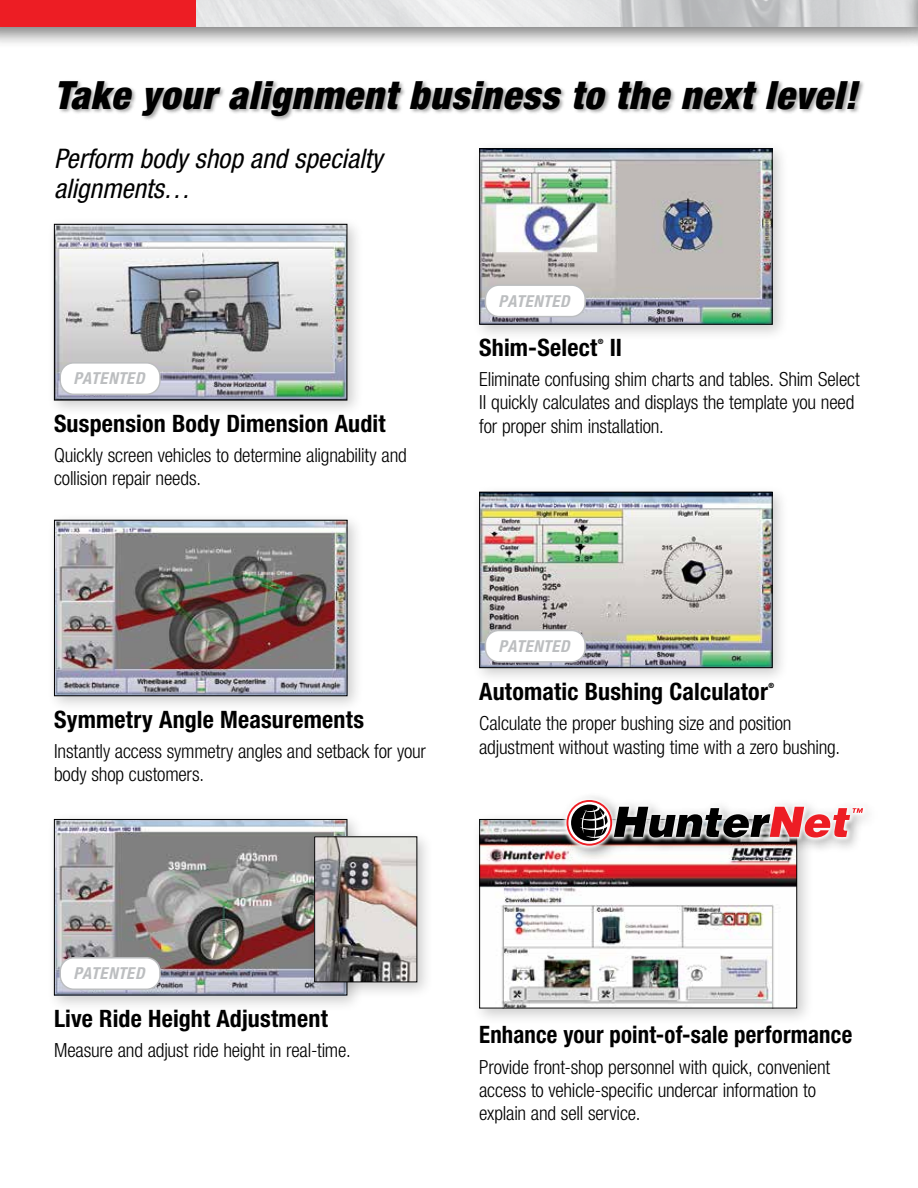
<style>
.page{position:relative;width:918px;height:1188px;background:#fff}
.page>*{position:absolute;margin:0;border:0;box-sizing:border-box;transform-origin:0 0}
.t1{font:italic 900 condensed 39px "Helvetica Neue LT Std";letter-spacing:.025em;color:#000}
.t2{font:italic condensed 27px/30px "Helvetica Neue LT Std";color:#000}
.t3{font:700 condensed 24px "Helvetica Neue LT Std";letter-spacing:.005em;color:#000}
.t4{font:700 condensed 24px "Helvetica Neue LT Std";letter-spacing:.005em;color:#000;scale:.95 1}
.t5{font:300 condensed 19.5px/23.4px "Helvetica Neue LT Std";letter-spacing:-.01em;color:#000}
.t6{font:italic 700 condensed 16.5px "Helvetica Neue LT Std";letter-spacing:.02em;color:#bcbec0}
.t7{font:700 condensed 7.2px "Helvetica Neue LT Std";color:#000}
</style>
<div class="page">
<div style="left:0;top:0;width:918px;height:49px;background:#000;opacity:.5"></div>
<img style="left:196px;top:0;width:707px;height:27px">
<div style="left:903px;top:0;width:15px;height:49px;background:#000;opacity:.5"></div>
<div style="left:0;top:0;width:196px;height:27px;background:#ed1d24"></div>
<svg style="left:917px;top:0;width:1px;height:27px"></svg>
<div style="left:57px;top:79px;width:808px;height:43px;background:#000;opacity:.35"></div>
<div style="left:47px;top:513px;width:318px;height:200px;background:#000;opacity:.2"></div>
<img style="left:56px;top:522px;width:289px;height:172px">
<div style="left:54px;top:520px;width:293px;height:176px;border:1px solid #000"></div>
<div style="left:47px;top:812px;width:317px;height:200px;background:#000;opacity:.2"></div>
<img style="left:56px;top:821px;width:289px;height:172px">
<div style="left:54px;top:819px;width:293px;height:176px;border:1px solid #000"></div>
<div style="left:47px;top:217px;width:317px;height:200px;background:#000;opacity:.2"></div>
<img style="left:56px;top:226px;width:289px;height:172px">
<div style="left:54px;top:224px;width:293px;height:176px;border:1px solid #000"></div>
<div style="left:307px;top:829px;width:127px;height:170px;background:#000;opacity:.2"></div>
<img style="left:316px;top:838px;width:99px;height:142px">
<div style="left:314px;top:836px;width:103px;height:146px;border:1px solid #000"></div>
<div style="left:472px;top:812px;width:342px;height:213px;background:#000;opacity:.2"></div>
<img style="left:481px;top:821px;width:314px;height:185px">
<div style="left:479px;top:819px;width:318px;height:189px;border:1px solid #000"></div>
<div style="left:559px;top:792px;width:320px;height:70px;background:#000;opacity:.5"></div>
<svg style="left:561px;top:795px;width:307px;height:56px"></svg>
<svg style="left:567px;top:800px;width:296px;height:46px"></svg>
<div style="left:472px;top:141px;width:318px;height:201px;background:#000;opacity:.2"></div>
<img style="left:481px;top:150px;width:290px;height:173px">
<div style="left:479px;top:148px;width:294px;height:177px;border:1px solid #000"></div>
<div style="left:472px;top:485px;width:318px;height:200px;background:#000;opacity:.2"></div>
<img style="left:481px;top:494px;width:290px;height:172px">
<div style="left:479px;top:492px;width:294px;height:176px;border:1px solid #000"></div>
<div style="left:485px;top:630px;width:100px;height:32px;background:#fff;border-radius:14px"></div>
<div style="left:485px;top:630px;width:101px;height:33px;border:2px solid #bcbec0;border-radius:14px"></div>
<div style="left:485px;top:285px;width:100px;height:32px;background:#fff;border-radius:14px"></div>
<div style="left:485px;top:284px;width:101px;height:33px;border:2px solid #bcbec0;border-radius:14px"></div>
<div style="left:60px;top:363px;width:100px;height:31px;background:#fff;border-radius:14px"></div>
<div style="left:59px;top:362px;width:102px;height:33px;border:2px solid #bcbec0;border-radius:14px"></div>
<div style="left:60px;top:958px;width:100px;height:31px;background:#fff;border-radius:14px"></div>
<div style="left:59px;top:957px;width:102px;height:33px;border:2px solid #bcbec0;border-radius:14px"></div>
<h1 class="t1" style="left:54px;top:71px;width:804px">Take your alignment business to the next level!</h1>
<h2 class="t2" style="left:54px;top:144px;width:330px">Perform body shop and specialty alignments…</h2>
<p class="t6" style="left:73px;top:369px;width:73px">PATENTED</p>
<p class="t3" style="left:54px;top:409px;width:333px">Suspension Body Dimension Audit</p>
<p class="t5" style="left:54px;top:443px;width:354px">Quickly screen vehicles to determine alignability and collision repair needs.</p>
<p class="t6" style="left:499px;top:291px;width:73px">PATENTED</p>
<p class="t3" style="left:479px;top:333px;width:120px">Shim-Select</p>
<p class="t7" style="left:598px;top:337px;width:7px">®</p>
<p class="t3" style="left:610px;top:333px;width:14px">II</p>
<p class="t5" style="left:479px;top:367px;width:382px">Eliminate confusing shim charts and tables. Shim Select<br>II quickly calculates and displays the template you need for proper shim installation.</p>
<p class="t3" style="left:54px;top:705px;width:312px">Symmetry Angle Measurements</p>
<p class="t5" style="left:54px;top:739px;width:374px">Instantly access symmetry angles and setback for your body shop customers.</p>
<p class="t6" style="left:499px;top:636px;width:73px">PATENTED</p>
<p class="t3" style="left:479px;top:677px;width:290px">Automatic Bushing Calculator</p>
<p class="t7" style="left:769px;top:681px;width:7px">®</p>
<p class="t5" style="left:479px;top:711px;width:363px">Calculate the proper bushing size and position adjustment without wasting time with a zero bushing.</p>
<p class="t6" style="left:73px;top:964px;width:73px">PATENTED</p>
<p class="t3" style="left:54px;top:1004px;width:275px">Live Ride Height Adjustment</p>
<p class="t5" style="left:54px;top:1038px;width:298px">Measure and adjust ride height in real-time.</p>
<p class="t4" style="left:479px;top:1020px;width:394px">Enhance your point-of-sale performance</p>
<p class="t5" style="left:479px;top:1055px;width:352px">Provide front-shop personnel with quick, convenient access to vehicle-specific undercar information to explain and sell service.</p>
</div>
